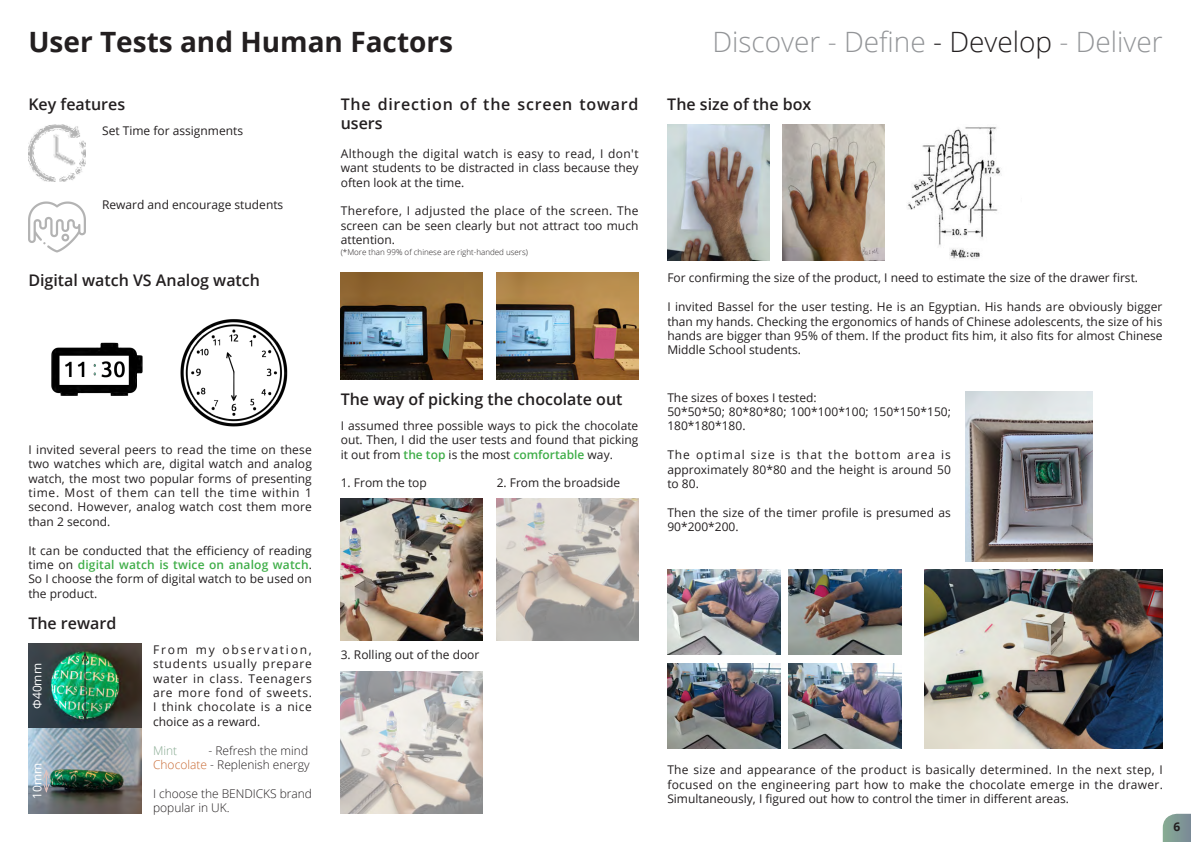
<style>
.page{position:relative;width:1191px;height:842px;background:#fff}
.page>*{position:absolute;margin:0;border:0;box-sizing:border-box;transform-origin:0 0}
.t1{font:300 28px "Open Sans";color:#939598}
.t2{font:700 28px "Open Sans";color:#231f20}
.t3{font:600 16px "Open Sans";color:#231f20}
.t4{font:600 16px "Open Sans";letter-spacing:.045em;color:#231f20}
.t5{font:12px/14.4px "Open Sans";color:#231f20;text-align:justify}
.t6{font:300 12px/14.4px "Open Sans";color:#231f20;text-align:right}
.t7{font:12px "Open Sans";color:#fff}
.t8{font:300 12px "Open Sans";color:#86a990}
.t9{font:700 12px "Open Sans";color:#231f20}
.t10{font:300 8px "Open Sans";color:#231f20}
.s1{color:#231f20}
.s2{font-weight:600;color:#40ae49}
.s3{color:#c86932}
</style>
<div class="page">
<svg style="left:1162px;top:814px;width:29px;height:28px"></svg>
<img style="left:28px;top:201px;width:57px;height:52px">
<img style="left:28px;top:125px;width:57px;height:56px">
<img style="left:51px;top:319px;width:237px;height:108px">
<img style="left:340px;top:499px;width:142px;height:142px">
<img style="left:28px;top:643px;width:114px;height:171px">
<hr style="left:85px;top:654px;width:1px;height:64px;background:#231f20">
<svg style="left:81px;top:651px;width:8px;height:11px"></svg>
<svg style="left:81px;top:710px;width:8px;height:11px"></svg>
<svg style="left:42px;top:768px;width:8px;height:26px"></svg>
<img style="left:496px;top:499px;width:142px;height:142px">
<img style="left:341px;top:672px;width:141px;height:142px">
<img style="left:341px;top:273px;width:141px;height:106px">
<img style="left:497px;top:273px;width:141px;height:106px">
<svg style="left:442px;top:324px;width:9px;height:34px"></svg>
<svg style="left:594px;top:328px;width:22px;height:30px"></svg>
<img style="left:965px;top:391px;width:127px;height:170px">
<img style="left:667px;top:570px;width:113px;height:85px">
<img style="left:788px;top:570px;width:113px;height:85px">
<img style="left:667px;top:663px;width:113px;height:85px">
<img style="left:788px;top:663px;width:113px;height:85px">
<img style="left:667px;top:125px;width:102px;height:136px">
<img style="left:782px;top:125px;width:102px;height:136px">
<img style="left:907px;top:127px;width:95px;height:132px">
<img style="left:924px;top:570px;width:238px;height:178px">
<h1 class="t2" style="left:28px;top:22px;width:426px">User Tests and Human Factors</h1>
<h1 class="t1" style="left:712px;top:23px;width:452px">Discover - Define <span class="s1">- Develop</span> - Deliver</h1>
<h2 class="t3" style="left:28px;top:93px;width:98px">Key features</h2>
<p class="t5" style="left:102px;top:123px;width:143px">Set Time for assignments</p>
<p class="t5" style="left:102px;top:197px;width:183px">Reward and encourage students</p>
<h2 class="t3" style="left:28px;top:269px;width:233px">Digital watch VS Analog watch</h2>
<p class="t5" style="left:28px;top:442px;width:285px">I invited several peers to read the time on these two watches which are, digital watch and analog watch, the most two popular forms of presenting time. Most of them can tell the time within 1 second. However, analog watch cost them more than 2 second.</p>
<p class="t5" style="left:28px;top:543px;width:285px">It can be conducted that the efficiency of reading time on <span class="s2">digital watch is twice on analog watch</span>.<br>So I choose the form of digital watch to be used on the product.</p>
<h2 class="t3" style="left:28px;top:612px;width:89px">The reward</h2>
<p class="t7" style="left:29px;top:709px;width:47px;rotate:-90deg">Φ40mm</p>
<p class="t7" style="left:29px;top:799px;width:38px;rotate:-90deg">10mm</p>
<p class="t5" style="left:153px;top:642px;width:160px">From my observation, students usually prepare water in class. Teenagers are more fond of sweets.<br>I think chocolate is a nice choice as a reward.</p>
<p class="t8" style="left:153px;top:742px;width:26px">Mint</p>
<p class="t6" style="left:153px;top:743px;width:158px">- Refresh the mind<br><span class="s3">Chocolate</span> - Replenish energy</p>
<p class="t6" style="left:153px;top:786px;width:160px;text-align:left">I choose the BENDICKS brand popular in UK.</p>
<h2 class="t4" style="left:341px;top:93px;width:299px">The direction of the screen toward</h2>
<h2 class="t3" style="left:667px;top:93px;width:145px">The size of the box</h2>
<h2 class="t3" style="left:341px;top:113px;width:43px">users</h2>
<p class="t5" style="left:341px;top:146px;width:299px">Although the digital watch is easy to read, I don't want students to be distracted in class because they often look at the time.</p>
<p class="t5" style="left:341px;top:203px;width:299px">Therefore, I adjusted the place of the screen. The screen can be seen clearly but not attract too much attention.</p>
<p class="t10" style="left:341px;top:247px;width:189px">(*More than 99% of chinese are right-handed users)</p>
<h2 class="t3" style="left:341px;top:388px;width:283px">The way of picking the chocolate out</h2>
<p class="t5" style="left:341px;top:418px;width:299px">I assumed three possible ways to pick the chocolate out. Then, I did the user tests and found that picking it out from <span class="s2">the top</span> is the most <span class="s2">comfortable</span> way.</p>
<p class="t5" style="left:341px;top:475px;width:88px">1. From the top</p>
<p class="t5" style="left:497px;top:475px;width:125px">2. From the broadside</p>
<p class="t5" style="left:667px;top:271px;width:472px">For confirming the size of the product, I need to estimate the size of the drawer first.</p>
<p class="t5" style="left:667px;top:299px;width:497px">I invited Bassel for the user testing. He is an Egyptian. His hands are obviously bigger than my hands. Checking the ergonomics of hands of Chinese adolescents, the size of his hands are bigger than 95% of them. If the product fits him, it also fits for almost Chinese Middle School students.</p>
<p class="t5" style="left:667px;top:390px;width:285px;text-align:left">The sizes of boxes I tested:<br>50*50*50; 80*80*80; 100*100*100; 150*150*150;<br>180*180*180.</p>
<p class="t5" style="left:667px;top:447px;width:285px">The optimal size is that the bottom area is approximately 80*80 and the height is around 50 to 80.</p>
<p class="t5" style="left:667px;top:505px;width:285px">Then the size of the timer profile is presumed as<br>90*200*200.</p>
<p class="t5" style="left:341px;top:648px;width:140px">3. Rolling out of the door</p>
<p class="t5" style="left:667px;top:762px;width:497px">The size and appearance of the product is basically determined. In the next step, I focused on the engineering part how to make the chocolate emerge in the drawer.<br>Simultaneously, I figured out how to control the timer in different areas.</p>
<p class="t9" style="left:1173px;top:818px;width:8px">6</p>
</div>
